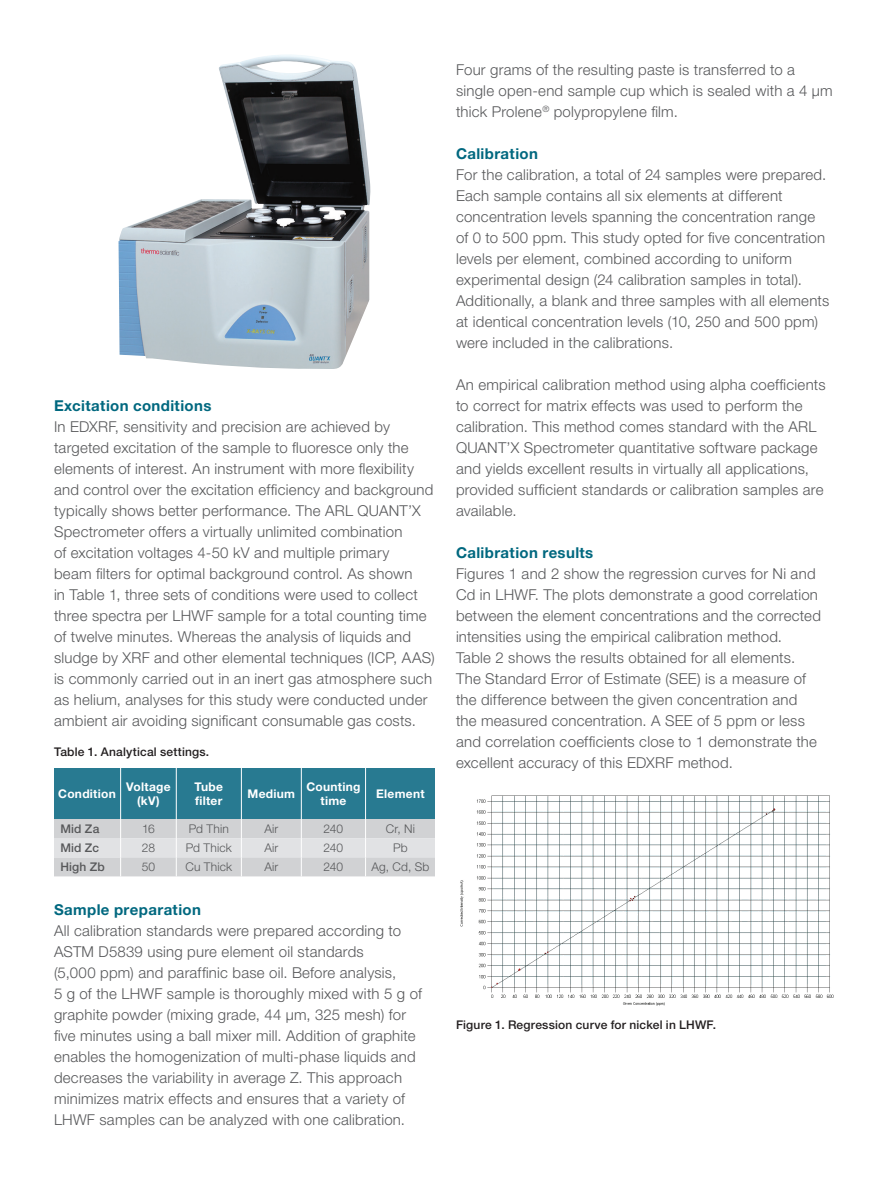
<style>
.page{position:relative;width:891px;height:1188px;background:#fff}
.page>*{position:absolute;margin:0;border:0;box-sizing:border-box;transform-origin:0 0}
.Body_Copy{font:300 15px/21px "Helvetica Neue LT Std";letter-spacing:.015em;color:#57585a}
.Content_Header{font:700 15px "Helvetica Neue LT Std";letter-spacing:.025em;color:#00687f}
.Figure_Caption{font:500 12px "Helvetica Neue LT Std";letter-spacing:.015em;color:#231f20}
.Title_Row_-_Centered{font:300 12px "Helvetica Neue LT Std";letter-spacing:.015em;color:#57585a}
.Title_Row_-_Centered-2{font:700 12px/14.4px "Helvetica Neue LT Std";letter-spacing:.025em;color:#fff;text-align:center}
.Title_Row_-_Centered-3{font:500 12px "Helvetica Neue LT Std";letter-spacing:.015em;color:#57585a}
</style>
<div class="page">
<img style="left:119px;top:55px;width:252px;height:314px">
<svg style="left:54px;top:768px;width:381px;height:108px;background:#85acb8"></svg>
<img style="left:460px;top:795px;width:374px;height:211px">
<p class="Content_Header" style="left:54px;top:396px;width:159px">Excitation conditions</p>
<p class="Body_Copy" style="left:54px;top:416px;width:382px">In EDXRF, sensitivity and precision are achieved by targeted excitation of the sample to fluoresce only the elements of interest. An instrument with more flexibility and control over the excitation efficiency and background typically shows better performance. The ARL QUANT’X Spectrometer offers a virtually unlimited combination<br>of excitation voltages 4-50 kV and multiple primary<br>beam filters for optimal background control. As shown<br>in Table 1, three sets of conditions were used to collect three spectra per LHWF sample for a total counting time of twelve minutes. Whereas the analysis of liquids and sludge by XRF and other elemental techniques (ICP, AAS) is commonly carried out in an inert gas atmosphere such as helium, analyses for this study were conducted under ambient air avoiding significant consumable gas costs.</p>
<p class="Figure_Caption" style="left:54px;top:744px;width:157px">Table 1. Analytical settings.</p>
<p class="Title_Row_-_Centered-2" style="left:58px;top:786px;width:59px">Condition</p>
<p class="Title_Row_-_Centered-2" style="left:126px;top:779px;width:46px">Voltage (kV)</p>
<p class="Title_Row_-_Centered-2" style="left:195px;top:779px;width:30px;text-align:left">Tube filter</p>
<p class="Title_Row_-_Centered-2" style="left:248px;top:786px;width:49px">Medium</p>
<p class="Title_Row_-_Centered-2" style="left:306px;top:779px;width:56px">Counting time</p>
<p class="Title_Row_-_Centered-2" style="left:376px;top:786px;width:50px">Element</p>
<p class="Title_Row_-_Centered-3" style="left:60px;top:821px;width:41px">Mid Za</p>
<p class="Title_Row_-_Centered" style="left:142px;top:821px;width:14px">16</p>
<p class="Title_Row_-_Centered" style="left:189px;top:821px;width:42px">Pd Thin</p>
<p class="Title_Row_-_Centered" style="left:264px;top:821px;width:15px">Air</p>
<p class="Title_Row_-_Centered" style="left:324px;top:821px;width:21px">240</p>
<p class="Title_Row_-_Centered" style="left:386px;top:821px;width:31px">Cr, Ni</p>
<p class="Title_Row_-_Centered-3" style="left:60px;top:841px;width:40px">Mid Zc</p>
<p class="Title_Row_-_Centered" style="left:142px;top:840px;width:15px">28</p>
<p class="Title_Row_-_Centered" style="left:186px;top:840px;width:48px">Pd Thick</p>
<p class="Title_Row_-_Centered" style="left:264px;top:840px;width:15px">Air</p>
<p class="Title_Row_-_Centered" style="left:324px;top:840px;width:21px">240</p>
<p class="Title_Row_-_Centered" style="left:393px;top:840px;width:16px">Pb</p>
<p class="Title_Row_-_Centered-3" style="left:60px;top:860px;width:46px">High Zb</p>
<p class="Title_Row_-_Centered" style="left:142px;top:860px;width:15px">50</p>
<p class="Title_Row_-_Centered" style="left:185px;top:860px;width:48px">Cu Thick</p>
<p class="Title_Row_-_Centered" style="left:264px;top:860px;width:15px">Air</p>
<p class="Title_Row_-_Centered" style="left:324px;top:860px;width:21px">240</p>
<p class="Title_Row_-_Centered" style="left:372px;top:860px;width:59px">Ag, Cd, Sb</p>
<p class="Content_Header" style="left:54px;top:900px;width:149px">Sample preparation</p>
<p class="Body_Copy" style="left:54px;top:920px;width:369px">All calibration standards were prepared according to ASTM D5839 using pure element oil standards<br>(5,000 ppm) and paraffinic base oil. Before analysis,<br>5 g of the LHWF sample is thoroughly mixed with 5 g of graphite powder (mixing grade, 44 μm, 325 mesh) for five minutes using a ball mixer mill. Addition of graphite enables the homogenization of multi-phase liquids and decreases the variability in average Z. This approach minimizes matrix effects and ensures that a variety of LHWF samples can be analyzed with one calibration.</p>
<p class="Body_Copy" style="left:456px;top:59px;width:378px">Four grams of the resulting paste is transferred to a single open-end sample cup which is sealed with a 4 μm thick Prolene<sup>®</sup> polypropylene film.</p>
<p class="Content_Header" style="left:456px;top:144px;width:83px">Calibration</p>
<p class="Body_Copy" style="left:456px;top:164px;width:375px">For the calibration, a total of 24 samples were prepared.<br>Each sample contains all six elements at different concentration levels spanning the concentration range of 0 to 500 ppm. This study opted for five concentration levels per element, combined according to uniform experimental design (24 calibration samples in total).<br>Additionally, a blank and three samples with all elements at identical concentration levels (10, 250 and 500 ppm) were included in the calibrations.</p>
<p class="Body_Copy" style="left:456px;top:374px;width:371px">An empirical calibration method using alpha coefficients to correct for matrix effects was used to perform the calibration. This method comes standard with the ARL QUANT’X Spectrometer quantitative software package and yields excellent results in virtually all applications, provided sufficient standards or calibration samples are available.</p>
<p class="Content_Header" style="left:456px;top:543px;width:139px">Calibration results</p>
<p class="Body_Copy" style="left:456px;top:563px;width:366px">Figures 1 and 2 show the regression curves for Ni and Cd in LHWF. The plots demonstrate a good correlation between the element concentrations and the corrected intensities using the empirical calibration method.<br>Table 2 shows the results obtained for all elements.<br>The Standard Error of Estimate (SEE) is a measure of the difference between the given concentration and the measured concentration. A SEE of 5 ppm or less and correlation coefficients close to 1 demonstrate the excellent accuracy of this EDXRF method.</p>
<p class="Figure_Caption" style="left:456px;top:1017px;width:262px">Figure 1. Regression curve for nickel in LHWF.</p>
</div>
